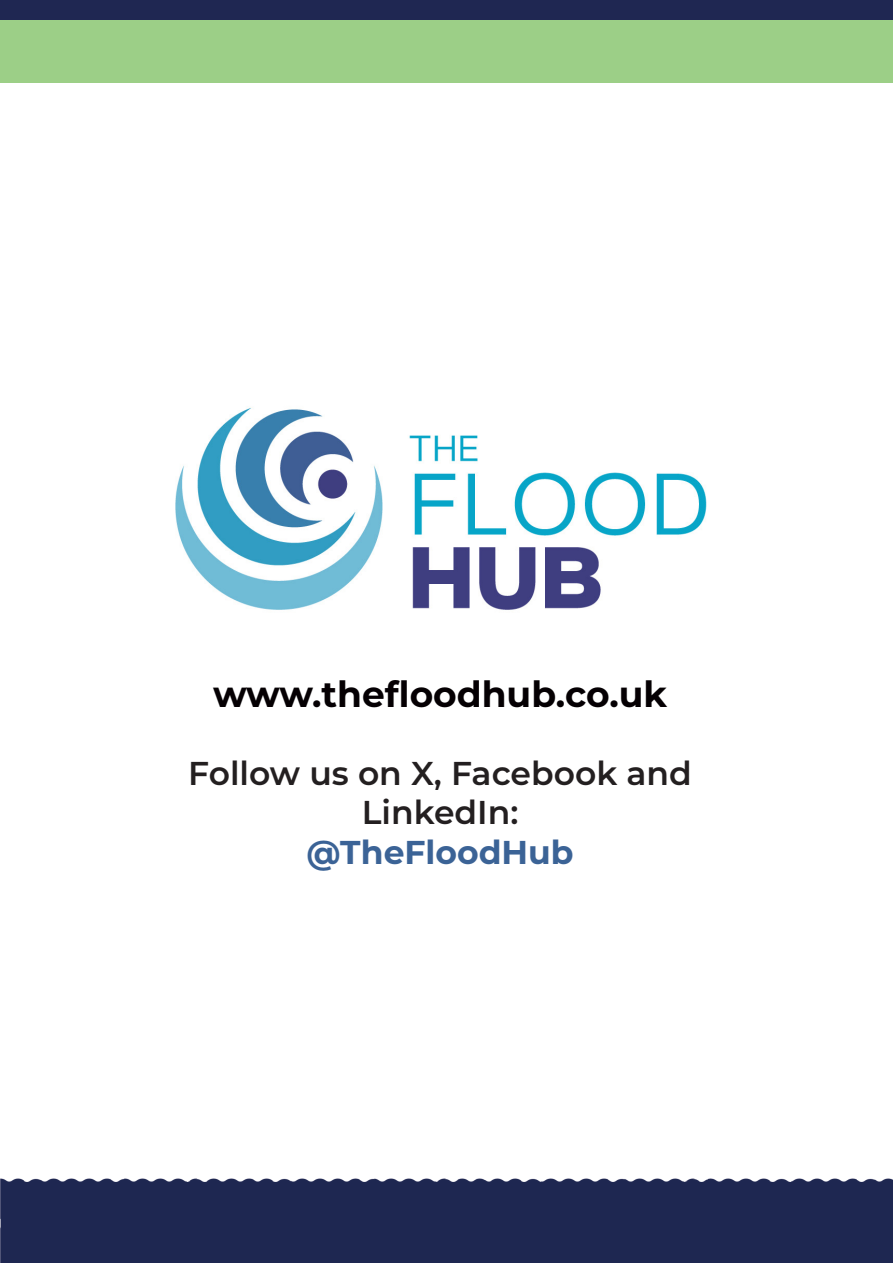
<style>
.page{position:relative;width:893px;height:1263px;background:#fff}
.page>*{position:absolute;margin:0;border:0;box-sizing:border-box;transform-origin:0 0}
.t1{font:700 36px "Montserrat";color:#050003}
.t2{font:600 33px/39.6px "Montserrat";color:#231f20;text-align:center}
.t3{font:700 33px "Montserrat";color:#3b6396}
</style>
<div class="page">
<div style="left:0;top:17px;width:893px;height:66px;background:#9ccf87"></div>
<div style="left:0;top:0;width:893px;height:20px;background:#1f2752"></div>
<div style="left:0;top:1178px;width:893px;height:85px;background:#1e2751"></div>
<img style="left:175px;top:407px;width:532px;height:203px">
<p class="t1" style="left:213px;top:668px;width:456px">www.thefloodhub.co.uk</p>
<p class="t2" style="left:188px;top:752px;width:505px">Follow us on X, Facebook and<br>LinkedIn:</p>
<p class="t3" style="left:306px;top:828px;width:269px">@TheFloodHub</p>
</div>
